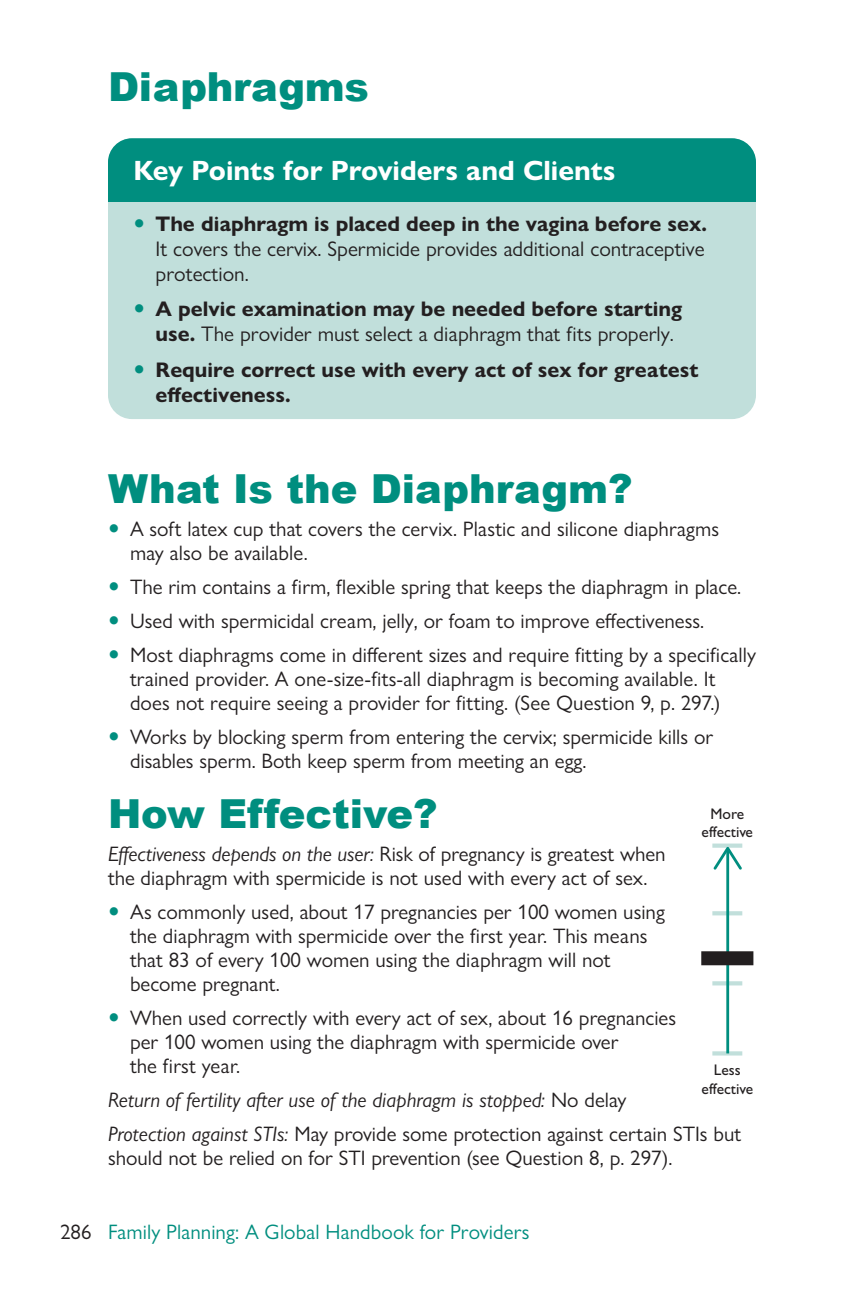
<style>
.page{position:relative;width:864px;height:1296px;background:#fff}
.page>*{position:absolute;margin:0;border:0;box-sizing:border-box;transform-origin:0 0}
.B_head{font:900 40px "Arial";color:#008e7f}
.Key_Points_title{font:700 28px "Gill Sans Nova";color:#fff}
.t1{font:21.2px/25.2px "Gill Sans Nova";color:#231f20;text-align:justify}
.t2{font:700 21.2px/25.2px "Gill Sans Nova";color:#231f20}
.reg_text_under_bulle{font:21px/24px "Gill Sans Nova";color:#231f20}
.reg_text_under_bulle-2{font:italic 21px "Gill Sans Nova";color:#231f20}
.t3{font:21px "Gill Sans Nova";letter-spacing:.005em;color:#008e7f}
.t4{font:15.4px/18.4px "Gill Sans";color:#231f20;text-align:center}
.s1{font-weight:700}
.s2{font-style:italic}
.s3{font-style:normal}
.s4{color:#231f20}
</style>
<div class="page">
<div style="left:108px;top:138px;width:648px;height:281px;background:#c1dfdb;border-radius:24px"></div>
<div style="left:108px;top:138px;width:648px;height:63px;background:#008e7f"></div>
<svg style="left:712px;top:981px;width:30px;height:4px"></svg>
<svg style="left:712px;top:911px;width:30px;height:4px"></svg>
<hr style="left:712px;top:844px;width:30px;height:4px;background:#c1dfdb">
<div style="left:712px;top:1051px;width:30px;height:5px;background:#c1dfdb"></div>
<hr style="left:726px;top:850px;width:3px;height:203px;background:#008e7f">
<svg style="left:714px;top:847px;width:28px;height:23px"></svg>
<div style="left:701px;top:951px;width:52px;height:14px;background:#231f20"></div>
<p class="B_head" style="left:108px;top:57px;width:262px">Diaphragms</p>
<p class="Key_Points_title" style="left:134px;top:153px;width:484px">Key Points for Providers and Clients</p>
<p class="t1" style="left:156px;top:211px;width:553px"><span class="s1">The diaphragm is placed deep in the vagina before sex.<br></span>It covers the cervix. Spermicide provides additional contraceptive protection.</p>
<p class="t1" style="left:156px;top:296px;width:528px"><span class="s1">A pelvic examination may be needed before starting use.</span> The provider must select a diaphragm that fits properly.</p>
<p class="t2" style="left:156px;top:357px;width:544px">Require correct use with every act of sex for greatest effectiveness.</p>
<p class="B_head" style="left:108px;top:459px;width:526px">What Is the Diaphragm?</p>
<p class="reg_text_under_bulle" style="left:130px;top:516px;width:591px">A soft latex cup that covers the cervix. Plastic and silicone diaphragms may also be available.</p>
<p class="reg_text_under_bulle" style="left:130px;top:574px;width:613px">The rim contains a firm, flexible spring that keeps the diaphragm in place.</p>
<p class="reg_text_under_bulle" style="left:130px;top:608px;width:576px">Used with spermicidal cream, jelly, or foam to improve effectiveness.</p>
<p class="reg_text_under_bulle" style="left:130px;top:642px;width:628px">Most diaphragms come in different sizes and require fitting by a specifically trained provider. A one-size-fits-all diaphragm is becoming available. It does not require seeing a provider for fitting. (See Question 9, p. 297.)</p>
<p class="reg_text_under_bulle" style="left:130px;top:724px;width:585px">Works by blocking sperm from entering the cervix; spermicide kills or disables sperm. Both keep sperm from meeting an egg.</p>
<p class="B_head" style="left:108px;top:784px;width:331px">How Effective?</p>
<p class="reg_text_under_bulle" style="left:108px;top:841px;width:559px"><span class="s2">Effectiveness depends on the user:</span> Risk of pregnancy is greatest when the diaphragm with spermicide is not used with every act of sex.</p>
<p class="reg_text_under_bulle" style="left:130px;top:899px;width:536px">As commonly used, about 17 pregnancies per 100 women using the diaphragm with spermicide over the first year. This means that 83 of every 100 women using the diaphragm will not become pregnant.</p>
<p class="reg_text_under_bulle" style="left:130px;top:1005px;width:548px">When used correctly with every act of sex, about 16 pregnancies per 100 women using the diaphragm with spermicide over<br>the first year.</p>
<p class="reg_text_under_bulle-2" style="left:108px;top:1087px;width:520px">Return of fertility after use of the diaphragm is stopped: <span class="s3">No delay</span></p>
<p class="reg_text_under_bulle" style="left:108px;top:1121px;width:635px"><span class="s2">Protection against STIs:</span> May provide some protection against certain STIs but should not be relied on for STI prevention (see Question 8, p. 297).</p>
<p class="t4" style="left:702px;top:805px;width:53px">More effective</p>
<p class="t4" style="left:702px;top:1061px;width:53px">Less effective</p>
<p class="t3" style="left:60px;top:1219px;width:471px"><span class="s4">286</span> Family Planning: A Global Handbook for Providers</p>
</div>
